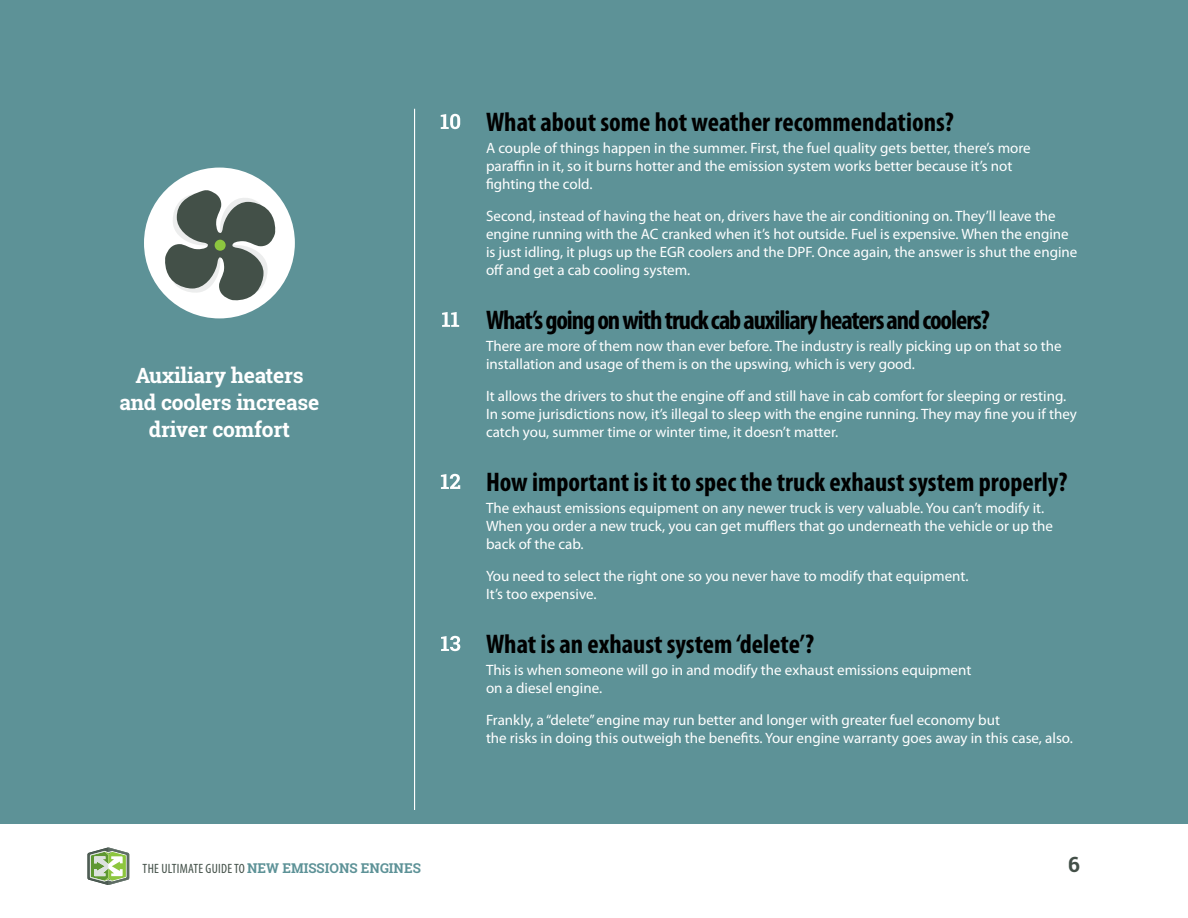
<style>
.page{position:relative;width:1188px;height:918px;background:#fff}
.page>*{position:absolute;margin:0;border:0;box-sizing:border-box;transform-origin:0 0}
.t1{font:700 condensed 27px "Myriad Pro";color:#000}
.t2{font:700 condensed 27px "Myriad Pro";letter-spacing:-.04em;color:#000}
.t3{font:700 21px/27px "Roboto Slab";letter-spacing:-.01em;color:#fff;text-align:center}
.t4{font:700 21px "Roboto Slab";color:#435048}
.t5{font:15px/18px "Myriad Pro";color:#fff}
.t6{font:700 13.5px "Roboto Slab";color:#5d9297}
.s1{font-family:"Roboto Slab";font-stretch:normal;font-size:21px;color:#5d9297}
.s2{font-family:"Myriad Pro";font-weight:400;font-stretch:condensed;color:#435048}
</style>
<div class="page">
<svg style="left:87px;top:847px;width:42px;height:38px"></svg>
<div style="left:0;top:0;width:1188px;height:824px;background:#5d9297"></div>
<hr style="left:414px;top:109px;width:1px;height:701px;background:#fff">
<div style="left:144px;top:168px;width:151px;height:150px;background:#fff;border-radius:50%"></div>
<svg style="left:441px;top:114px;width:19px;height:15px"></svg>
<svg style="left:442px;top:312px;width:17px;height:15px"></svg>
<svg style="left:441px;top:474px;width:19px;height:15px"></svg>
<svg style="left:441px;top:636px;width:19px;height:15px"></svg>
<svg style="left:165px;top:190px;width:111px;height:111px"></svg>
<h2 class="t3" style="left:120px;top:361px;width:201px">Auxiliary heaters and coolers increase driver comfort</h2>
<h1 class="t1" style="left:440px;top:105px;width:515px"><span class="s1">10</span> What about some hot weather recommendations?</h1>
<p class="t5" style="left:486px;top:139px;width:546px">A couple of things happen in the summer. First, the fuel quality gets better, there’s more paraffin in it, so it burns hotter and the emission system works better because it’s not fighting the cold.</p>
<p class="t5" style="left:486px;top:206px;width:593px">Second, instead of having the heat on, drivers have the air conditioning on. They’ll leave the engine running with the AC cranked when it’s hot outside. Fuel is expensive. When the engine is just idling, it plugs up the EGR coolers and the DPF. Once again, the answer is shut the engine off and get a cab cooling system.</p>
<h1 class="t2" style="left:442px;top:303px;width:549px"><span class="s1">11</span> What’s going on with truck cab auxiliary heaters and coolers?</h1>
<p class="t5" style="left:486px;top:337px;width:577px">There are more of them now than ever before. The industry is really picking up on that so the installation and usage of them is on the upswing, which is very good.</p>
<p class="t5" style="left:486px;top:386px;width:592px">It allows the drivers to shut the engine off and still have in cab comfort for sleeping or resting.<br>In some jurisdictions now, it’s illegal to sleep with the engine running. They may fine you if they catch you, summer time or winter time, it doesn’t matter.</p>
<h1 class="t1" style="left:440px;top:465px;width:629px"><span class="s1">12</span> How important is it to spec the truck exhaust system properly?</h1>
<p class="t5" style="left:486px;top:499px;width:568px">The exhaust emissions equipment on any newer truck is very valuable. You can’t modify it.<br>When you order a new truck, you can get mufflers that go underneath the vehicle or up the back of the cab.</p>
<p class="t5" style="left:486px;top:566px;width:484px">You need to select the right one so you never have to modify that equipment.<br>It’s too expensive.</p>
<h1 class="t1" style="left:440px;top:627px;width:376px"><span class="s1">13</span> What is an exhaust system ‘delete’?</h1>
<p class="t5" style="left:486px;top:661px;width:487px">This is when someone will go in and modify the exhaust emissions equipment on a diesel engine.</p>
<p class="t5" style="left:486px;top:710px;width:588px">Frankly, a “delete” engine may run better and longer with greater fuel economy but<br>the risks in doing this outweigh the benefits. Your engine warranty goes away in this case, also.</p>
<p class="t6" style="left:143px;top:859px;width:280px"><span class="s2">THE ULTIMATE GUIDE TO</span> NEW EMISSIONS ENGINES</p>
<h2 class="t4" style="left:1068px;top:850px;width:13px">6</h2>
</div>
